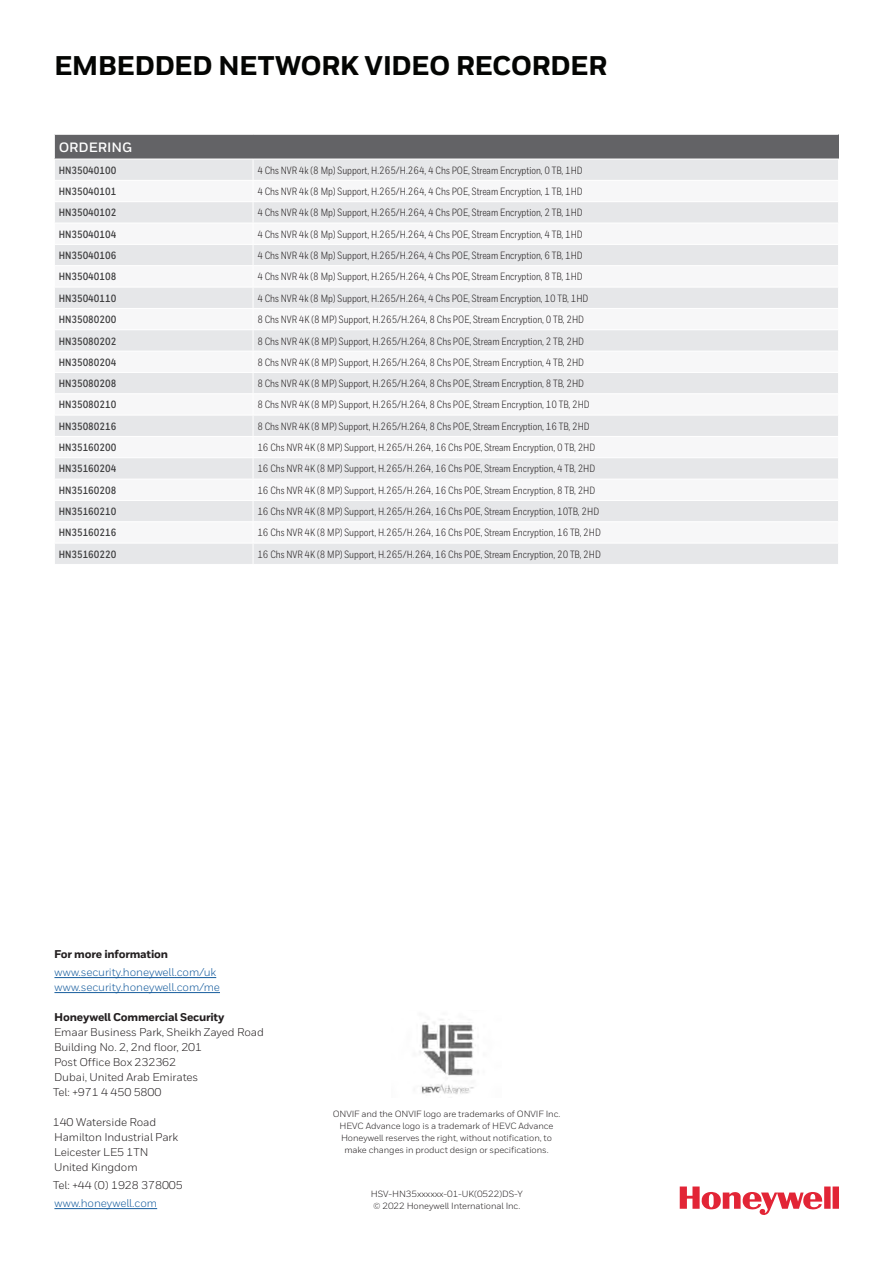
<style>
.page{position:relative;width:893px;height:1263px;background:#fff}
.page>*{position:absolute;margin:0;border:0;box-sizing:border-box;transform-origin:0 0}
._07_Inside__Intro_He{font:800 27px "Honeywell Sans";letter-spacing:-.025em;color:#040503}
._18_Inside__Table_Su{font:700 13.5px "Honeywell Sans";color:#fff}
._24_Back__Address_Bl{font:11.25px "Honeywell Sans";letter-spacing:-.01em;color:#231f20}
._24_Back__Address_Bl-2{font:11.25px "Honeywell Sans";letter-spacing:-.01em;color:#175d9e}
._24_Back__Address_Bl-3{font:800 11.25px "Honeywell Sans";letter-spacing:-.02em;color:#231f20}
._23_Back__Address_Bl{font:800 11.25px "Honeywell Sans";letter-spacing:-.02em;color:#231f20}
.Table__Body{font:10.5px "Honeywell Cond";color:#231f20}
.Table__Body__Bold__A{font:700 10.5px "Honeywell Cond";color:#3e3e3f}
._24_Back__Address_Bl-4{font:9px/12px "Honeywell Sans";letter-spacing:-.01em;color:#231f20;text-align:center}
._25_Back__Copyright{font:9px "Honeywell Sans";letter-spacing:-.01em;color:#231f20}
</style>
<div class="page">
<svg style="left:680px;top:1186px;width:159px;height:29px"></svg>
<img style="left:419px;top:1019px;width:57px;height:75px">
<hr style="left:54px;top:977px;width:162px;height:1px;background:#175d9e">
<hr style="left:54px;top:992px;width:166px;height:1px;background:#175d9e">
<hr style="left:54px;top:1208px;width:103px;height:1px;background:#175d9e">
<div style="left:54px;top:134px;width:785px;height:25px;background:#636366"></div>
<div style="left:55px;top:160px;width:783px;height:404px;background:#e6e7e9"></div>
<svg style="left:55px;top:181px;width:783px;height:362px"></svg>
<hr style="left:253px;top:372px;width:586px;height:1px;background:#fff">
<hr style="left:253px;top:393px;width:586px;height:1px;background:#fff">
<hr style="left:253px;top:415px;width:586px;height:1px;background:#fff">
<hr style="left:253px;top:436px;width:586px;height:1px;background:#fff">
<hr style="left:253px;top:457px;width:586px;height:1px;background:#fff">
<hr style="left:253px;top:479px;width:586px;height:1px;background:#fff">
<hr style="left:253px;top:500px;width:586px;height:1px;background:#fff">
<hr style="left:253px;top:521px;width:586px;height:1px;background:#fff">
<hr style="left:253px;top:543px;width:586px;height:1px;background:#fff">
<hr style="left:54px;top:134px;width:199px;height:1px;background:#fff">
<hr style="left:253px;top:134px;width:586px;height:1px;background:#fff">
<hr style="left:253px;top:180px;width:586px;height:1px;background:#fff">
<hr style="left:253px;top:201px;width:586px;height:1px;background:#fff">
<hr style="left:253px;top:223px;width:586px;height:1px;background:#fff">
<hr style="left:253px;top:244px;width:586px;height:1px;background:#fff">
<hr style="left:253px;top:265px;width:586px;height:1px;background:#fff">
<hr style="left:253px;top:287px;width:586px;height:1px;background:#fff">
<hr style="left:253px;top:308px;width:586px;height:1px;background:#fff">
<hr style="left:253px;top:329px;width:586px;height:1px;background:#fff">
<hr style="left:253px;top:351px;width:586px;height:1px;background:#fff">
<hr style="left:54px;top:180px;width:199px;height:1px;background:#fff">
<hr style="left:54px;top:201px;width:199px;height:1px;background:#fff">
<hr style="left:54px;top:223px;width:199px;height:1px;background:#fff">
<hr style="left:54px;top:244px;width:199px;height:1px;background:#fff">
<hr style="left:54px;top:265px;width:199px;height:1px;background:#fff">
<hr style="left:54px;top:287px;width:199px;height:1px;background:#fff">
<hr style="left:54px;top:308px;width:199px;height:1px;background:#fff">
<hr style="left:54px;top:329px;width:199px;height:1px;background:#fff">
<hr style="left:54px;top:351px;width:199px;height:1px;background:#fff">
<hr style="left:54px;top:372px;width:199px;height:1px;background:#fff">
<hr style="left:54px;top:393px;width:199px;height:1px;background:#fff">
<hr style="left:54px;top:415px;width:199px;height:1px;background:#fff">
<hr style="left:54px;top:436px;width:199px;height:1px;background:#fff">
<hr style="left:54px;top:457px;width:199px;height:1px;background:#fff">
<hr style="left:54px;top:479px;width:199px;height:1px;background:#fff">
<hr style="left:54px;top:500px;width:199px;height:1px;background:#fff">
<hr style="left:54px;top:521px;width:199px;height:1px;background:#fff">
<hr style="left:54px;top:543px;width:199px;height:1px;background:#fff">
<svg style="left:54px;top:135px;width:1px;height:24px"></svg>
<svg style="left:253px;top:160px;width:1px;height:404px"></svg>
<p class="_07_Inside__Intro_He" style="left:54px;top:49px;width:555px">EMBEDDED NETWORK VIDEO RECORDER</p>
<p class="_18_Inside__Table_Su" style="left:59px;top:139px;width:75px">ORDERING</p>
<p class="Table__Body__Bold__A" style="left:59px;top:164px;width:59px">HN35040100</p>
<p class="Table__Body" style="left:257px;top:164px;width:327px">4 Chs NVR 4k (8 Mp) Support, H.265/H.264, 4 Chs POE, Stream Encryption, 0 TB, 1HD</p>
<p class="Table__Body__Bold__A" style="left:59px;top:185px;width:59px">HN35040101</p>
<p class="Table__Body" style="left:257px;top:185px;width:327px">4 Chs NVR 4k (8 Mp) Support, H.265/H.264, 4 Chs POE, Stream Encryption, 1 TB, 1HD</p>
<p class="Table__Body__Bold__A" style="left:59px;top:206px;width:59px">HN35040102</p>
<p class="Table__Body" style="left:257px;top:207px;width:327px">4 Chs NVR 4k (8 Mp) Support, H.265/H.264, 4 Chs POE, Stream Encryption, 2 TB, 1HD</p>
<p class="Table__Body__Bold__A" style="left:59px;top:228px;width:59px">HN35040104</p>
<p class="Table__Body" style="left:257px;top:228px;width:327px">4 Chs NVR 4k (8 Mp) Support, H.265/H.264, 4 Chs POE, Stream Encryption, 4 TB, 1HD</p>
<p class="Table__Body__Bold__A" style="left:59px;top:249px;width:59px">HN35040106</p>
<p class="Table__Body" style="left:257px;top:249px;width:327px">4 Chs NVR 4k (8 Mp) Support, H.265/H.264, 4 Chs POE, Stream Encryption, 6 TB, 1HD</p>
<p class="Table__Body__Bold__A" style="left:59px;top:270px;width:59px">HN35040108</p>
<p class="Table__Body" style="left:257px;top:271px;width:327px">4 Chs NVR 4k (8 Mp) Support, H.265/H.264, 4 Chs POE, Stream Encryption, 8 TB, 1HD</p>
<p class="Table__Body__Bold__A" style="left:59px;top:292px;width:59px">HN35040110</p>
<p class="Table__Body" style="left:257px;top:292px;width:333px">4 Chs NVR 4k (8 Mp) Support, H.265/H.264, 4 Chs POE, Stream Encryption, 10 TB, 1HD</p>
<p class="Table__Body__Bold__A" style="left:59px;top:313px;width:59px">HN35080200</p>
<p class="Table__Body" style="left:257px;top:313px;width:328px">8 Chs NVR 4K (8 MP) Support, H.265/H.264, 8 Chs POE, Stream Encryption, 0 TB, 2HD</p>
<p class="Table__Body__Bold__A" style="left:59px;top:334px;width:59px">HN35080202</p>
<p class="Table__Body" style="left:257px;top:335px;width:328px">8 Chs NVR 4K (8 MP) Support, H.265/H.264, 8 Chs POE, Stream Encryption, 2 TB, 2HD</p>
<p class="Table__Body__Bold__A" style="left:59px;top:356px;width:59px">HN35080204</p>
<p class="Table__Body" style="left:257px;top:356px;width:328px">8 Chs NVR 4K (8 MP) Support, H.265/H.264, 8 Chs POE, Stream Encryption, 4 TB, 2HD</p>
<p class="Table__Body__Bold__A" style="left:59px;top:377px;width:59px">HN35080208</p>
<p class="Table__Body" style="left:257px;top:377px;width:328px">8 Chs NVR 4K (8 MP) Support, H.265/H.264, 8 Chs POE, Stream Encryption, 8 TB, 2HD</p>
<p class="Table__Body__Bold__A" style="left:59px;top:398px;width:59px">HN35080210</p>
<p class="Table__Body" style="left:257px;top:399px;width:334px">8 Chs NVR 4K (8 MP) Support, H.265/H.264, 8 Chs POE, Stream Encryption, 10 TB, 2HD</p>
<p class="Table__Body__Bold__A" style="left:59px;top:420px;width:59px">HN35080216</p>
<p class="Table__Body" style="left:257px;top:420px;width:334px">8 Chs NVR 4K (8 MP) Support, H.265/H.264, 8 Chs POE, Stream Encryption, 16 TB, 2HD</p>
<p class="Table__Body__Bold__A" style="left:59px;top:441px;width:59px">HN35160200</p>
<p class="Table__Body" style="left:257px;top:441px;width:340px">16 Chs NVR 4K (8 MP) Support, H.265/H.264, 16 Chs POE, Stream Encryption, 0 TB, 2HD</p>
<p class="Table__Body__Bold__A" style="left:59px;top:462px;width:59px">HN35160204</p>
<p class="Table__Body" style="left:257px;top:463px;width:340px">16 Chs NVR 4K (8 MP) Support, H.265/H.264, 16 Chs POE, Stream Encryption, 4 TB, 2HD</p>
<p class="Table__Body__Bold__A" style="left:59px;top:484px;width:59px">HN35160208</p>
<p class="Table__Body" style="left:257px;top:484px;width:340px">16 Chs NVR 4K (8 MP) Support, H.265/H.264, 16 Chs POE, Stream Encryption, 8 TB, 2HD</p>
<p class="Table__Body__Bold__A" style="left:59px;top:505px;width:59px">HN35160210</p>
<p class="Table__Body" style="left:257px;top:505px;width:343px">16 Chs NVR 4K (8 MP) Support, H.265/H.264, 16 Chs POE, Stream Encryption, 10TB, 2HD</p>
<p class="Table__Body__Bold__A" style="left:59px;top:526px;width:59px">HN35160216</p>
<p class="Table__Body" style="left:257px;top:527px;width:345px">16 Chs NVR 4K (8 MP) Support, H.265/H.264, 16 Chs POE, Stream Encryption, 16 TB, 2HD</p>
<p class="Table__Body__Bold__A" style="left:59px;top:548px;width:59px">HN35160220</p>
<p class="Table__Body" style="left:257px;top:548px;width:345px">16 Chs NVR 4K (8 MP) Support, H.265/H.264, 16 Chs POE, Stream Encryption, 20 TB, 2HD</p>
<p class="_23_Back__Address_Bl" style="left:54px;top:948px;width:115px">For more information</p>
<p class="_24_Back__Address_Bl-2" style="left:54px;top:966px;width:163px">www.security.honeywell.com/uk</p>
<p class="_24_Back__Address_Bl-2" style="left:54px;top:981px;width:167px">www.security.honeywell.com/me</p>
<p class="_24_Back__Address_Bl-3" style="left:54px;top:1011px;width:172px">Honeywell Commercial Security</p>
<p class="_24_Back__Address_Bl" style="left:54px;top:1026px;width:211px">Emaar Business Park, Sheikh Zayed Road</p>
<p class="_24_Back__Address_Bl" style="left:54px;top:1041px;width:150px">Building No. 2, 2nd floor, 201</p>
<p class="_24_Back__Address_Bl" style="left:54px;top:1056px;width:124px">Post Office Box 232362</p>
<p class="_24_Back__Address_Bl" style="left:54px;top:1071px;width:146px">Dubai, United Arab Emirates</p>
<p class="_24_Back__Address_Bl" style="left:53px;top:1086px;width:110px">Tel: +971 4 450 5800</p>
<p class="_24_Back__Address_Bl" style="left:53px;top:1116px;width:105px">140 Waterside Road</p>
<p class="_24_Back__Address_Bl" style="left:54px;top:1131px;width:126px">Hamilton Industrial Park</p>
<p class="_24_Back__Address_Bl" style="left:54px;top:1146px;width:96px">Leicester LE5 1TN</p>
<p class="_24_Back__Address_Bl" style="left:54px;top:1161px;width:85px">United Kingdom</p>
<p class="_24_Back__Address_Bl" style="left:53px;top:1179px;width:131px">Tel: +44 (0) 1928 378005</p>
<p class="_24_Back__Address_Bl-2" style="left:54px;top:1197px;width:104px">www.honeywell.com</p>
<p class="_24_Back__Address_Bl-4" style="left:333px;top:1108px;width:229px">ONVIF and the ONVIF logo are trademarks of ONVIF Inc.</p>
<p class="_24_Back__Address_Bl-4" style="left:339px;top:1120px;width:216px">HEVC Advance logo is a trademark of HEVC Advance</p>
<p class="_24_Back__Address_Bl-4" style="left:341px;top:1132px;width:212px">Honeywell reserves the right, without notification, to make changes in product design or specifications.</p>
<p class="_25_Back__Copyright" style="left:371px;top:1188px;width:154px">HSV-HN35xxxxxx-01-UK(0522)DS-Y</p>
<p class="_25_Back__Copyright" style="left:373px;top:1200px;width:149px">© 2022 Honeywell International Inc.</p>
</div>
